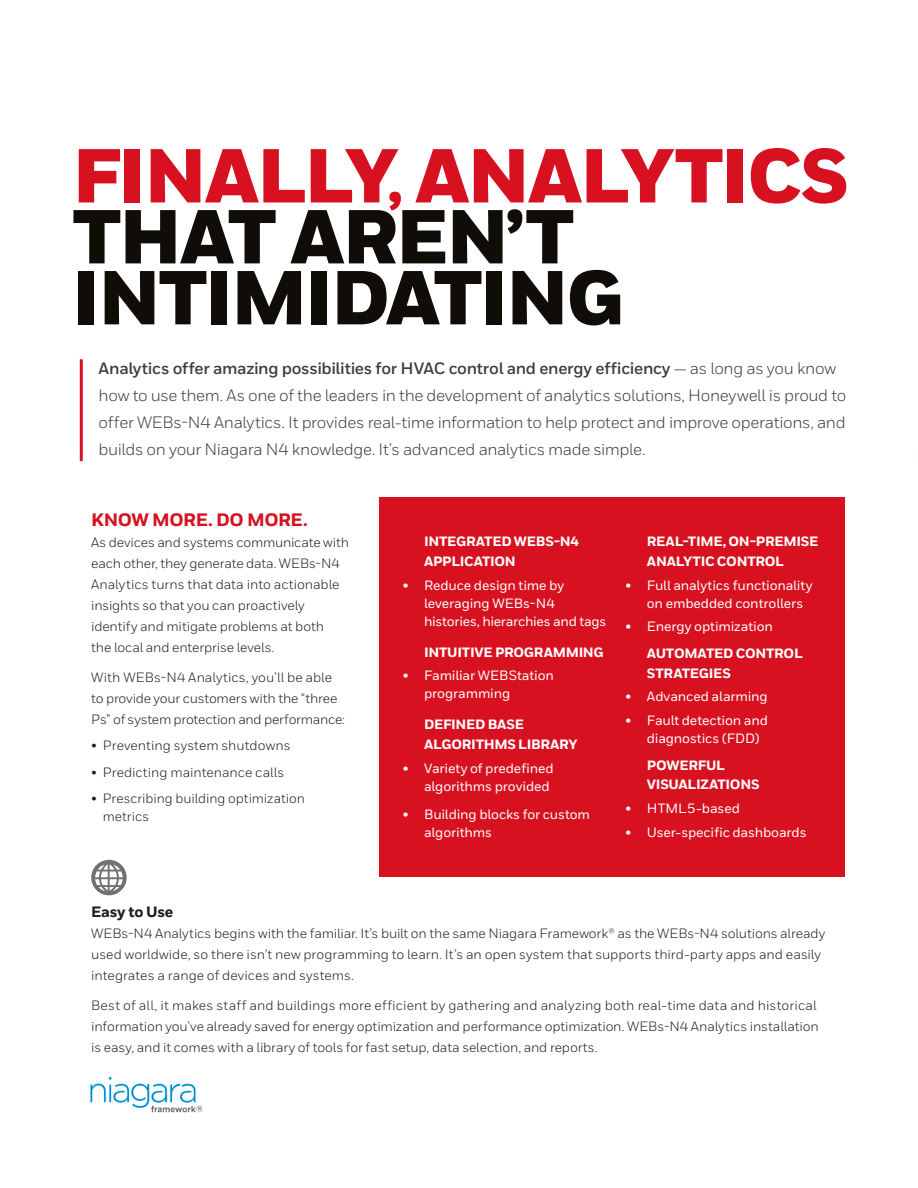
<style>
.page{position:relative;width:918px;height:1188px;background:#fff}
.page>*{position:absolute;margin:0;border:0;box-sizing:border-box;transform-origin:0 0}
.t1{font:900 76.2px/60.9px "Honeywell Sans";letter-spacing:-.03em;color:#100d08}
.t2{font:800 18px "Honeywell Sans";letter-spacing:-.03em;color:#d71120}
.t3{font:16.5px/27px "Honeywell Sans";letter-spacing:-.02em;color:#3d3d3c}
.t4{font:800 15px "Honeywell Sans";letter-spacing:-.02em;color:#1d1d1b}
.t5{font:13.5px/21px "Honeywell Sans";letter-spacing:-.005em;color:#1d1d1b}
.t6{font:500 13.5px/18px "Honeywell Sans";letter-spacing:-.01em;color:#fff}
.t7{font:800 13.5px/19.5px "Honeywell Sans";letter-spacing:-.02em;color:#fff}
.s1{color:#d71120}
.s2{font-size:55.5px;color:#d71120}
.s3{font-weight:700}
</style>
<div class="page">
<img style="left:90px;top:1076px;width:113px;height:37px">
<div style="left:379px;top:497px;width:465px;height:380px;background:#d71120"></div>
<hr style="left:80px;top:359px;width:3px;height:102px;background:#d71120">
<svg style="left:91px;top:860px;width:36px;height:35px"></svg>
<h1 class="t1" style="left:72px;top:149px;width:778px"><span class="s1">FINALLY</span><span class="s2">,</span> <span class="s1">ANALYTICS<br></span>THAT AREN’T<br>INTIMIDATING</h1>
<p class="t3" style="left:99px;top:355px;width:749px"><span class="s3">Analytics offer amazing possibilities for HVAC control and energy efficiency</span> — as long as you know how to use them. As one of the leaders in the development of analytics solutions, Honeywell is proud to offer WEBs-N4 Analytics. It provides real-time information to help protect and improve operations, and builds on your Niagara N4 knowledge. It’s advanced analytics made simple.</p>
<h2 class="t2" style="left:91px;top:509px;width:218px">KNOW MORE. DO MORE.</h2>
<p class="t5" style="left:91px;top:532px;width:259px">As devices and systems communicate with each other, they generate data. WEBs-N4<br>Analytics turns that data into actionable insights so that you can proactively identify and mitigate problems at both<br>the local and enterprise levels.</p>
<p class="t5" style="left:91px;top:667px;width:255px">With WEBs-N4 Analytics, you’ll be able to provide your customers with the “three<br>Ps” of system protection and performance:</p>
<p class="t5" style="left:91px;top:735px;width:201px">• Preventing system shutdowns</p>
<p class="t5" style="left:91px;top:762px;width:195px">• Predicting maintenance calls</p>
<p class="t5" style="left:103px;top:790px;width:204px;line-height:18px;text-indent:-12px">• Prescribing building optimization metrics</p>
<p class="t7" style="left:424px;top:532px;width:156px">INTEGRATED WEBS-N4<br>APPLICATION</p>
<p class="t6" style="left:424px;top:576px;width:184px;text-indent:-21px">• Reduce design time by leveraging WEBs-N4 histories, hierarchies and tags</p>
<p class="t7" style="left:424px;top:643px;width:181px">INTUITIVE PROGRAMMING</p>
<p class="t6" style="left:424px;top:667px;width:131px;text-indent:-21px">• Familiar WEBStation programming</p>
<p class="t7" style="left:424px;top:715px;width:155px">DEFINED BASE<br>ALGORITHMS LIBRARY</p>
<p class="t6" style="left:403px;top:759px;width:152px;text-align:right">• Variety of predefined algorithms provided</p>
<p class="t6" style="left:424px;top:805px;width:168px;text-indent:-21px">• Building blocks for custom algorithms</p>
<p class="t7" style="left:647px;top:532px;width:173px">REAL-TIME, ON-PREMISE<br>ANALYTIC CONTROL</p>
<p class="t6" style="left:647px;top:576px;width:167px;text-indent:-21px">• Full analytics functionality on embedded controllers</p>
<p class="t6" style="left:626px;top:618px;width:149px">• Energy optimization</p>
<p class="t7" style="left:647px;top:644px;width:157px">AUTOMATED CONTROL<br>STRATEGIES</p>
<p class="t6" style="left:626px;top:688px;width:144px">• Advanced alarming</p>
<p class="t6" style="left:647px;top:712px;width:123px;text-indent:-21px">• Fault detection and diagnostics (FDD)</p>
<p class="t7" style="left:647px;top:756px;width:114px">POWERFUL<br>VISUALIZATIONS</p>
<p class="t6" style="left:626px;top:800px;width:116px">• HTML5-based</p>
<p class="t6" style="left:626px;top:823px;width:182px">• User-specific dashboards</p>
<p class="t4" style="left:91px;top:903px;width:84px">Easy to Use</p>
<p class="t5" style="left:91px;top:923px;width:736px">WEBs-N4 Analytics begins with the familiar. It’s built on the same Niagara Framework® as the WEBs-N4 solutions already used worldwide, so there isn’t new programming to learn. It’s an open system that supports third-party apps and easily integrates a range of devices and systems.</p>
<p class="t5" style="left:91px;top:995px;width:729px">Best of all, it makes staff and buildings more efficient by gathering and analyzing both real-time data and historical information you’ve already saved for energy optimization and performance optimization. WEBs-N4 Analytics installation is easy, and it comes with a library of tools for fast setup, data selection, and reports.</p>
</div>
